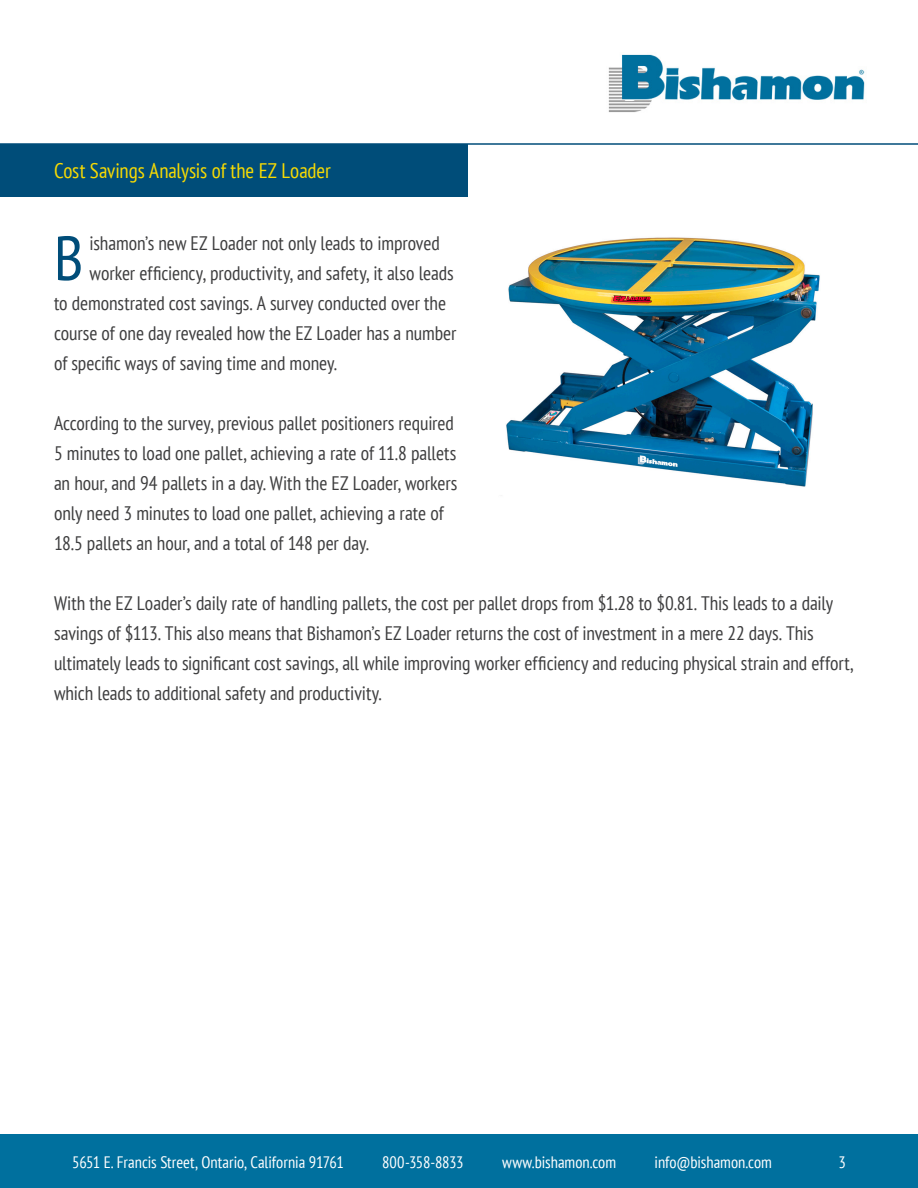
<style>
.page{position:relative;width:918px;height:1188px;background:#fff}
.page>*{position:absolute;margin:0;border:0;box-sizing:border-box;transform-origin:0 0}
.t1{font:condensed 62.4px "PT Sans";color:#004d79}
.t2{font:condensed 21px "PT Sans";letter-spacing:-.005em;color:#f8db02}
.t3{font:condensed 19.5px/30px "PT Sans";letter-spacing:-.005em;color:#3e3e3f}
.t4{font:condensed 16.5px "PT Sans";letter-spacing:-.005em;color:#fff}
</style>
<div class="page">
<div style="left:0;top:1135px;width:918px;height:53px;background:#00709e"></div>
<div style="left:0;top:144px;width:468px;height:53px;background:#004d79"></div>
<hr style="left:0;top:143px;width:918px;height:2px;background:#004d79">
<img style="left:608px;top:54px;width:257px;height:58px">
<img style="left:506px;top:237px;width:314px;height:250px">
<p class="t2" style="left:54px;top:157px;width:278px">Cost Savings Analysis of the EZ Loader</p>
<p class="t1" style="left:54px;top:218px;width:31px">B</p>
<p class="t3" style="left:90px;top:228px;width:352px">ishamon’s new EZ Loader not only leads to improved</p>
<p class="t3" style="left:90px;top:258px;width:366px">worker efficiency, productivity, and safety, it also leads</p>
<p class="t3" style="left:54px;top:288px;width:394px">to demonstrated cost savings. A survey conducted over the</p>
<p class="t3" style="left:54px;top:318px;width:404px">course of one day revealed how the EZ Loader has a number</p>
<p class="t3" style="left:54px;top:348px;width:284px">of specific ways of saving time and money.</p>
<p class="t3" style="left:54px;top:408px;width:405px">According to the survey, previous pallet positioners required 5 minutes to load one pallet, achieving a rate of 11.8 pallets an hour, and 94 pallets in a day. With the EZ Loader, workers only need 3 minutes to load one pallet, achieving a rate of 18.5 pallets an hour, and a total of 148 per day.</p>
<p class="t3" style="left:54px;top:588px;width:801px">With the EZ Loader’s daily rate of handling pallets, the cost per pallet drops from $1.28 to $0.81. This leads to a daily savings of $113. This also means that Bishamon’s EZ Loader returns the cost of investment in a mere 22 days. This ultimately leads to significant cost savings, all while improving worker efficiency and reducing physical strain and effort, which leads to additional safety and productivity.</p>
<p class="t4" style="left:72px;top:1151px;width:273px">5651 E. Francis Street, Ontario, California 91761</p>
<p class="t4" style="left:382px;top:1151px;width:83px">800-358-8833</p>
<p class="t4" style="left:502px;top:1151px;width:116px">www.bishamon.com</p>
<p class="t4" style="left:655px;top:1151px;width:119px">info@bishamon.com</p>
<p class="t4" style="left:838px;top:1151px;width:9px">3</p>
</div>
